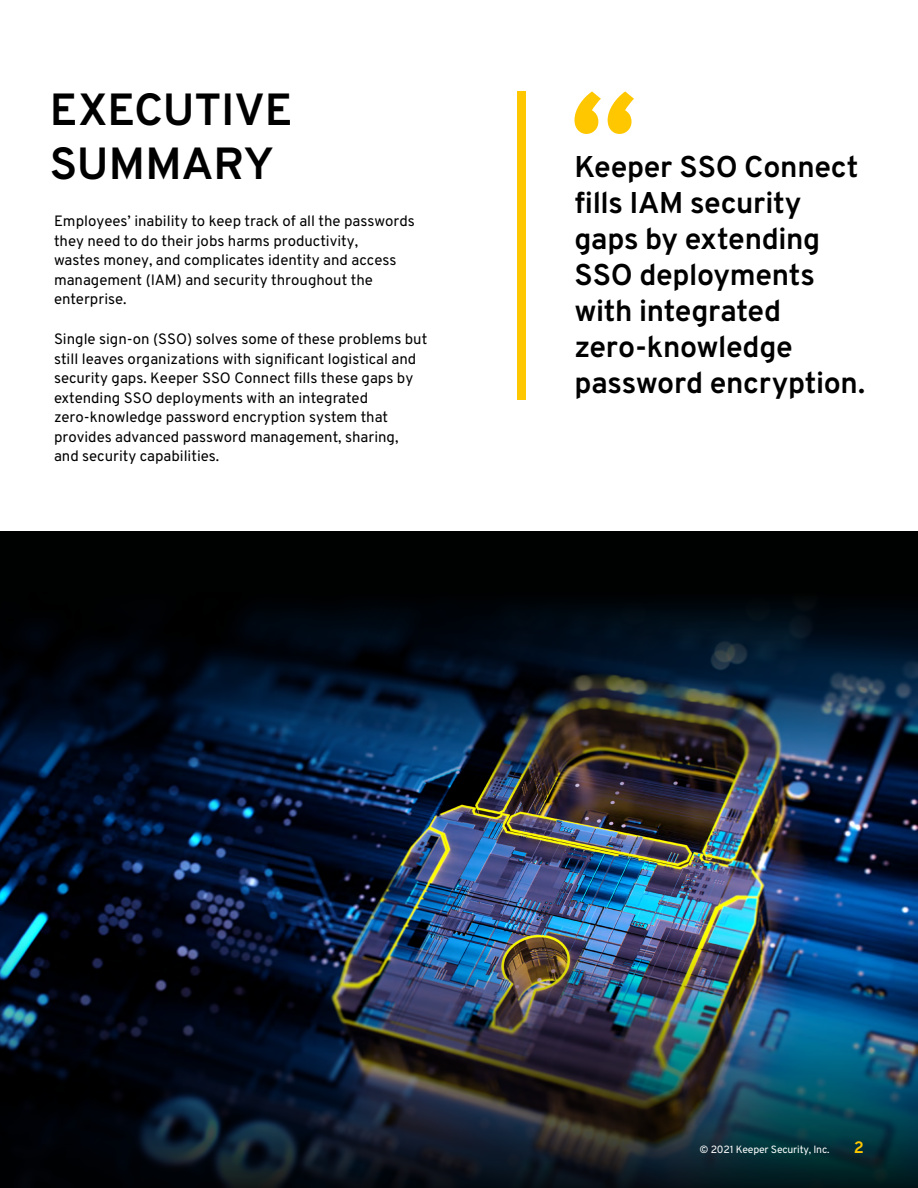
<style>
.page{position:relative;width:918px;height:1188px;background:#fff}
.page>*{position:absolute;margin:0;border:0;box-sizing:border-box;transform-origin:0 0}
.t1{font:700 45px/54px "Overpass";letter-spacing:-.005em;color:#000}
.t2{font:700 30px/36px "Overpass";letter-spacing:-.01em;color:#000}
.t3{font:700 16.5px "Overpass";color:#ffc700}
.t4{font:15px/19.5px "Overpass";color:#000}
.t5{font:10.5px "Overpass";letter-spacing:-.015em;color:#fff}
</style>
<div class="page">
<img style="left:0;top:830px;width:918px;height:84px">
<img style="left:0;top:531px;width:918px;height:299px">
<img style="left:0;top:914px;width:918px;height:274px">
<svg style="left:574px;top:91px;width:60px;height:43px"></svg>
<div style="left:517px;top:91px;width:8px;height:309px;background:#ffc700"></div>
<h1 class="t1" style="left:50px;top:83px;width:244px">EXECUTIVE<br>SUMMARY</h1>
<p class="t4" style="left:54px;top:212px;width:362px">Employees’ inability to keep track of all the passwords they need to do their jobs harms productivity,<br>wastes money, and complicates identity and access management (IAM) and security throughout the enterprise.</p>
<p class="t4" style="left:54px;top:329px;width:375px">Single sign-on (SSO) solves some of these problems but still leaves organizations with significant logistical and security gaps. Keeper SSO Connect fills these gaps by extending SSO deployments with an integrated zero-knowledge password encryption system that provides advanced password management, sharing,<br>and security capabilities.</p>
<h2 class="t2" style="left:574px;top:149px;width:292px">Keeper SSO Connect fills IAM security gaps by extending<br>SSO deployments with integrated zero-knowledge password encryption.</h2>
<p class="t5" style="left:700px;top:1143px;width:131px">© 2021 Keeper Security, Inc.</p>
<p class="t3" style="left:854px;top:1137px;width:12px">2</p>
</div>
